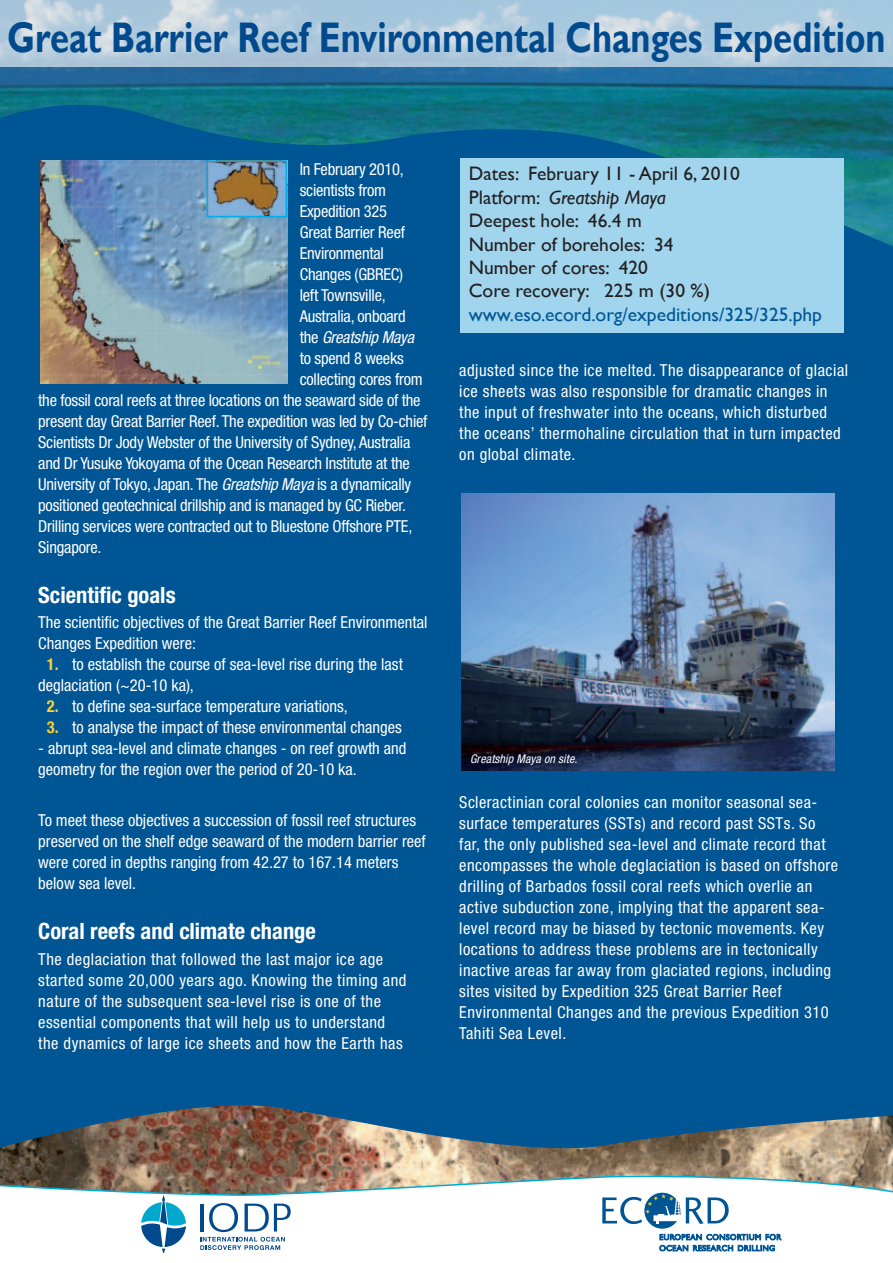
<style>
.page{position:relative;width:893px;height:1263px;background:#005595}
.page>*{position:absolute;margin:0;border:0;box-sizing:border-box;transform-origin:0 0}
.t1{font:700 42.75px "Gill Sans";color:#004a8d;scale:.81 1}
.t2{font:700 condensed 22.5px "Helvetica Neue";color:#fff}
.t3{font:19.5px "Gill Sans";color:#231f20}
.t4{font:19.5px "Gill Sans";color:#005595}
.t5{font:italic 19.5px "Gill Sans";color:#231f20}
.t6{font:condensed 16.5px/21px "Helvetica Neue";color:#fff}
.t7{font:condensed 16.5px/21px "Helvetica Neue";letter-spacing:.03em;color:#fff}
.t8{font:italic condensed 16.5px "Helvetica Neue";letter-spacing:-.015em;color:#fff}
.t9{font:italic condensed 12px "Helvetica Neue";letter-spacing:.01em;color:#fff}
.s1{font-style:normal}
.s2{font-style:italic}
.s3{font-weight:700;color:#facf2e}
</style>
<div class="page">
<img style="left:0;top:67px;width:893px;height:179px">
<svg style="left:0;top:0;width:893px;height:67px;background:#b1cbdd"></svg>
<img style="left:0;top:1105px;width:893px;height:69px">
<div style="left:0;top:1200px;width:893px;height:63px;background:#fff"></div>
<svg style="left:0;top:1174px;width:893px;height:78px"></svg>
<img style="left:40px;top:161px;width:247px;height:223px">
<img style="left:461px;top:494px;width:373px;height:277px">
<img style="left:210px;top:163px;width:74px;height:51px">
<div style="left:207px;top:160px;width:80px;height:57px;border:2px solid #00aeef"></div>
<div style="left:460px;top:158px;width:384px;height:175px;background:#a0d5ed"></div>
<p class="t1" style="left:7px;top:12px;width:1086px">Great Barrier Reef Environmental Changes Expedition</p>
<p class="t6" style="left:300px;top:158px;width:106px">In February 2010,</p>
<p class="t6" style="left:300px;top:179px;width:88px">scientists from</p>
<p class="t6" style="left:300px;top:200px;width:89px">Expedition 325</p>
<p class="t6" style="left:300px;top:221px;width:107px">Great Barrier Reef</p>
<p class="t6" style="left:300px;top:242px;width:86px">Environmental</p>
<p class="t6" style="left:300px;top:263px;width:105px">Changes (GBREC)</p>
<p class="t6" style="left:300px;top:284px;width:87px">left Townsville,</p>
<p class="t6" style="left:300px;top:305px;width:108px">Australia, onboard</p>
<p class="t8" style="left:300px;top:327px;width:116px"><span class="s1">the</span> Greatship Maya</p>
<p class="t6" style="left:300px;top:347px;width:106px">to spend 8 weeks</p>
<p class="t6" style="left:300px;top:368px;width:125px">collecting cores from</p>
<p class="t6" style="left:38px;top:389px;width:384px">the fossil coral reefs at three locations on the seaward side of the</p>
<p class="t6" style="left:38px;top:410px;width:391px">present day Great Barrier Reef. The expedition was led by Co-chief</p>
<p class="t6" style="left:38px;top:431px;width:374px">Scientists Dr Jody Webster of the University of Sydney, Australia</p>
<p class="t6" style="left:38px;top:452px;width:373px">and Dr Yusuke Yokoyama of the Ocean Research Institute at the</p>
<p class="t6" style="left:38px;top:473px;width:374px">University of Tokyo, Japan. The <span class="s2">Greatship Maya</span> is a dynamically</p>
<p class="t6" style="left:38px;top:494px;width:369px">positioned geotechnical drillship and is managed by GC Rieber.</p>
<p class="t6" style="left:38px;top:515px;width:376px">Drilling services were contracted out to Bluestone Offshore PTE,</p>
<p class="t6" style="left:38px;top:536px;width:65px">Singapore.</p>
<p class="t2" style="left:38px;top:581px;width:139px">Scientific goals</p>
<p class="t6" style="left:38px;top:612px;width:391px">The scientific objectives of the Great Barrier Reef Environmental<br>Changes Expedition were:</p>
<p class="t6" style="left:38px;top:654px;width:366px;text-indent:9px"><span class="s3">1.</span> to establish the course of sea-level rise during the last deglaciation (~20-10 ka),</p>
<p class="t6" style="left:47px;top:696px;width:302px"><span class="s3">2.</span> to define sea-surface temperature variations,</p>
<p class="t6" style="left:47px;top:717px;width:356px"><span class="s3">3.</span> to analyse the impact of these environmental changes</p>
<p class="t6" style="left:38px;top:738px;width:370px">- abrupt sea-level and climate changes - on reef growth and geometry for the region over the period of 20-10 ka.</p>
<p class="t6" style="left:38px;top:809px;width:389px">To meet these objectives a succession of fossil reef structures preserved on the shelf edge seaward of the modern barrier reef were cored in depths ranging from 42.27 to 167.14 meters below sea level.</p>
<p class="t2" style="left:38px;top:918px;width:279px">Coral reefs and climate change</p>
<p class="t7" style="left:38px;top:948px;width:370px">The deglaciation that followed the last major ice age started some 20,000 years ago. Knowing the timing and nature of the subsequent sea-level rise is one of the essential components that will help us to understand the dynamics of large ice sheets and how the Earth has</p>
<p class="t3" style="left:469px;top:162px;width:273px">Dates: February 11 - April 6, 2010</p>
<p class="t5" style="left:469px;top:186px;width:199px"><span class="s1">Platform:</span> Greatship Maya</p>
<p class="t3" style="left:469px;top:209px;width:175px">Deepest hole: 46.4 m</p>
<p class="t3" style="left:469px;top:233px;width:206px">Number of boreholes: 34</p>
<p class="t3" style="left:469px;top:256px;width:181px">Number of cores: 420</p>
<p class="t3" style="left:469px;top:279px;width:243px">Core recovery: 225 m (30 %)</p>
<p class="t4" style="left:469px;top:303px;width:355px">www.eso.ecord.org/expeditions/325/325.php</p>
<p class="t7" style="left:459px;top:359px;width:390px">adjusted since the ice melted. The disappearance of glacial ice sheets was also responsible for dramatic changes in the input of freshwater into the oceans, which disturbed the oceans’ thermohaline circulation that in turn impacted on global climate.</p>
<p class="t9" style="left:470px;top:752px;width:109px">Greatship Maya on site.</p>
<p class="t7" style="left:459px;top:792px;width:380px">Scleractinian coral colonies can monitor seasonal sea&shy;surface temperatures (SSTs) and record past SSTs. So far, the only published sea-level and climate record that encompasses the whole deglaciation is based on offshore drilling of Barbados fossil coral reefs which overlie an active subduction zone, implying that the apparent sea&shy;level record may be biased by tectonic movements. Key locations to address these problems are in tectonically inactive areas far away from glaciated regions, including sites visited by Expedition 325 Great Barrier Reef Environmental Changes and the previous Expedition 310<br>Tahiti Sea Level.</p>
</div>
